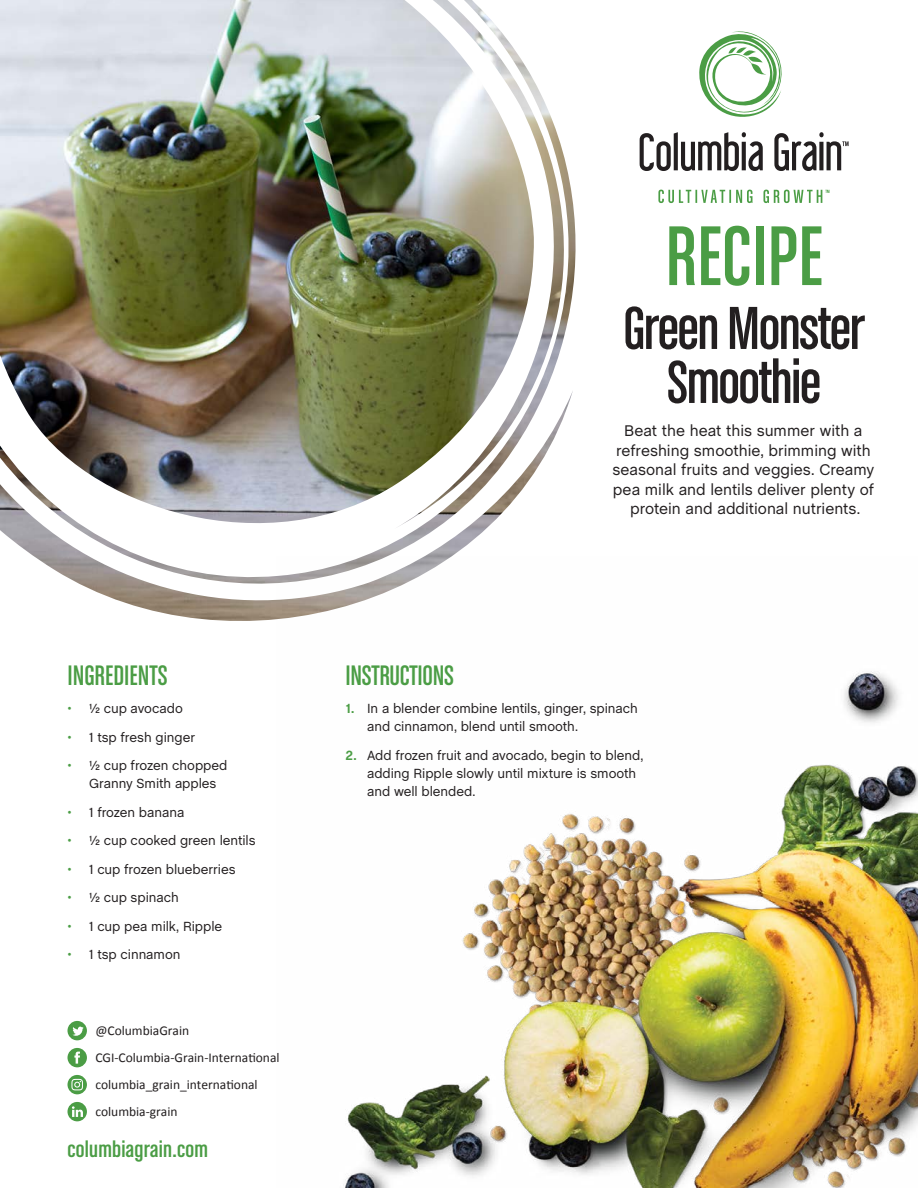
<style>
.page{position:relative;width:918px;height:1188px;background:#fff}
.page>*{position:absolute;margin:0;border:0;box-sizing:border-box;transform-origin:0 0}
.t1{font:90px "Chalet Comprime Cologne Sixty";color:#4b9d45}
.t2{font:64.5px/54px "Chalet Comprime Cologne Sixty";letter-spacing:-.02em;color:#231f20;text-align:center}
.t3{font:30px "Chalet Comprime Cologne Sixty";letter-spacing:-.01em;color:#4b9d45}
.t4{font:24px "Chalet Comprime Cologne Sixty";letter-spacing:.01em;color:#4b9d45;scale:1.1 1}
.t5{font:15.75px/19.5px "Chalet";color:#231f20;text-align:center}
.t6{font:13.5px/18px "Chalet";letter-spacing:-.005em;color:#231f20}
.t7{font:13.5px/27px "Calibri";color:#231f20}
.s1{color:#4b9d45}
.s2{font-weight:700;color:#4b9d45}
</style>
<div class="page">
<img style="left:343px;top:671px;width:575px;height:517px">
<svg style="left:699px;top:31px;width:83px;height:86px"></svg>
<svg style="left:640px;top:132px;width:209px;height:39px"></svg>
<svg style="left:658px;top:190px;width:171px;height:13px"></svg>
<img style="left:0;top:0;width:576px;height:621px">
<svg style="left:68px;top:1048px;width:19px;height:19px"></svg>
<svg style="left:68px;top:1021px;width:19px;height:19px"></svg>
<svg style="left:68px;top:1075px;width:19px;height:19px"></svg>
<svg style="left:68px;top:1102px;width:19px;height:19px"></svg>
<h3 class="t3" style="left:68px;top:659px;width:102px">INGREDIENTS</h3>
<p class="t6" style="left:68px;top:700px;width:117px"><span class="s1">•</span> ½ cup avocado</p>
<p class="t6" style="left:68px;top:729px;width:129px"><span class="s1">•</span> 1 tsp fresh ginger</p>
<p class="t6" style="left:89px;top:757px;width:140px;text-indent:-22px"><span class="s1">•</span> ½ cup frozen chopped<br>Granny Smith apples</p>
<p class="t6" style="left:68px;top:804px;width:118px"><span class="s1">•</span> 1 frozen banana</p>
<p class="t6" style="left:68px;top:832px;width:190px"><span class="s1">•</span> ½ cup cooked green lentils</p>
<p class="t6" style="left:68px;top:861px;width:170px"><span class="s1">•</span> 1 cup frozen blueberries</p>
<p class="t6" style="left:68px;top:889px;width:113px"><span class="s1">•</span> ½ cup spinach</p>
<p class="t6" style="left:68px;top:918px;width:156px"><span class="s1">•</span> 1 cup pea milk, Ripple</p>
<p class="t6" style="left:68px;top:946px;width:115px"><span class="s1">•</span> 1 tsp cinnamon</p>
<p class="t7" style="left:95px;top:1017px;width:186px">@ColumbiaGrain<br>CGI-Columbia-Grain-International columbia_grain_international columbia-grain</p>
<h3 class="t4" style="left:68px;top:1136px;width:129px">columbiagrain.com</h3>
<h1 class="t1" style="left:665px;top:206px;width:159px">RECIPE</h1>
<h2 class="t2" style="left:623px;top:300px;width:243px">Green Monster<br>Smoothie</h2>
<p class="t5" style="left:612px;top:422px;width:263px">Beat the heat this summer with a refreshing smoothie, brimming with seasonal fruits and veggies. Creamy pea milk and lentils deliver plenty of protein and additional nutrients.</p>
<h3 class="t3" style="left:345px;top:659px;width:110px">INSTRUCTIONS</h3>
<p class="t6" style="left:367px;top:700px;width:272px;text-indent:-22px"><span class="s2">1.</span> In a blender combine lentils, ginger, spinach and cinnamon, blend until smooth.</p>
<p class="t6" style="left:367px;top:747px;width:278px;text-indent:-22px"><span class="s2">2.</span> Add frozen fruit and avocado, begin to blend, adding Ripple slowly until mixture is smooth and well blended.</p>
</div>
